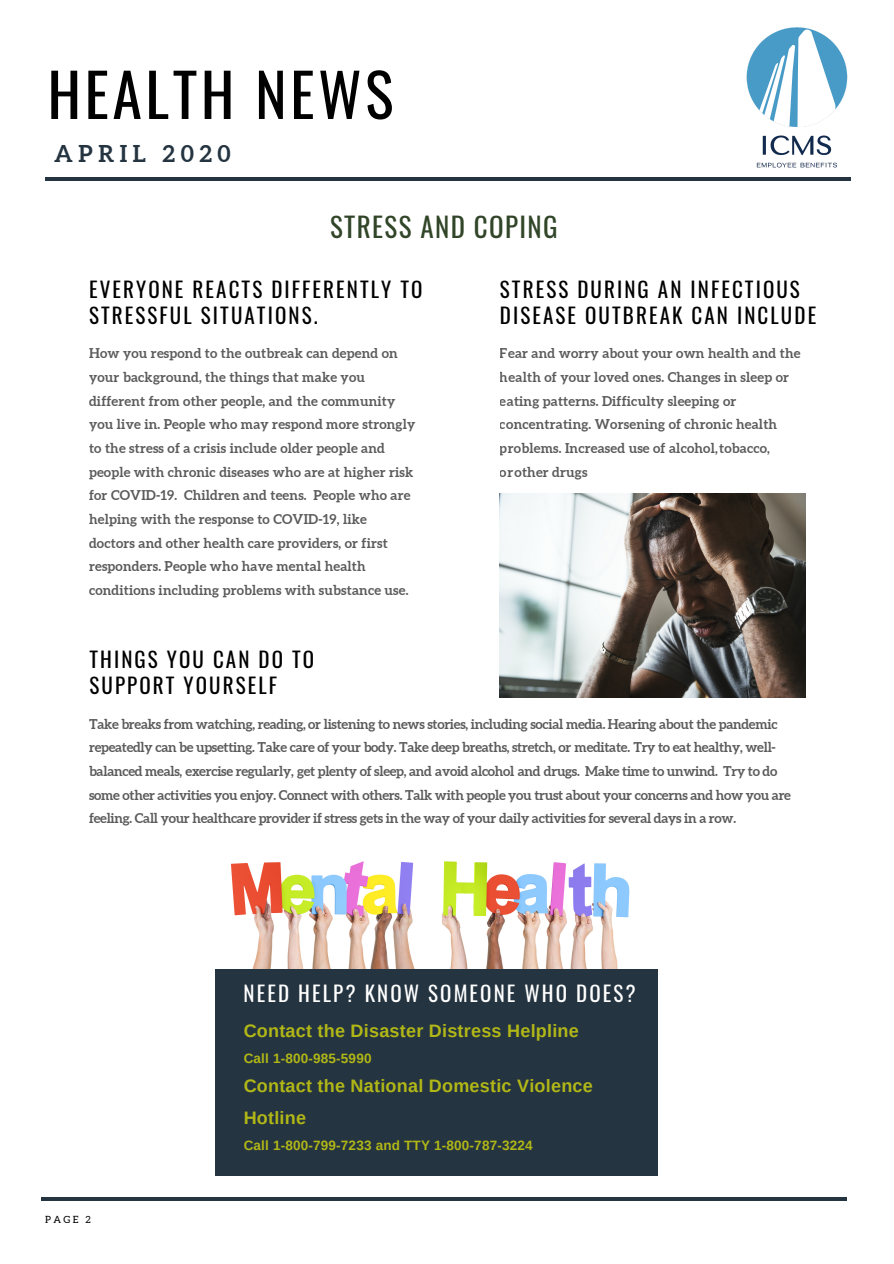
<style>
.page{position:relative;width:894px;height:1264px;background:#fff}
.page>*{position:absolute;margin:0;border:0;box-sizing:border-box;transform-origin:0 0}
.t1{font:59.55px "Oswald";letter-spacing:.06em;color:#000}
.t2{font:27px "Oswald";letter-spacing:.05em;color:#314528}
.t3{font:700 23.25px "Aleo";letter-spacing:.24em;color:#243440}
.t4{font:21px/26px "Oswald";letter-spacing:.1em;color:#000}
.t5{font:21px "Oswald";letter-spacing:.1em;color:#fff}
.t6{font:700 18px/31.5px "Arimo";letter-spacing:.015em;color:#ff0}
.t7{font:700 13.5px/23.7px "Aleo";letter-spacing:.015em;color:#000}
.t8{font:700 13.5px/23.7px "Aleo";letter-spacing:-.02em;color:#000}
.t9{font:700 13.5px "Arimo";letter-spacing:.015em;color:#ff0}
.t10{font:9.9px "Aleo";color:#000}
</style>
<div class="page">
<hr style="left:45px;top:177px;width:805px;height:4px;background:#243440">
<hr style="left:41px;top:1197px;width:805px;height:3px;background:#243440">
<img style="left:746px;top:28px;width:101px;height:139px">
<div style="left:215px;top:968px;width:442px;height:207px;background:#243440"></div>
<img style="left:230px;top:861px;width:400px;height:107px">
<img style="left:499px;top:493px;width:306px;height:204px">
<h1 class="t1" style="left:48px;top:48px;width:347px">HEALTH NEWS</h1>
<h3 class="t3" style="left:54px;top:140px;width:178px">APRIL 2020</h3>
<h2 class="t2" style="left:330px;top:206px;width:229px">STRESS AND COPING</h2>
<h3 class="t4" style="left:89px;top:276px;width:335px">EVERYONE REACTS DIFFERENTLY TO<br>STRESSFUL SITUATIONS.</h3>
<h3 class="t4" style="left:499px;top:276px;width:318px">STRESS DURING AN INFECTIOUS<br>DISEASE OUTBREAK CAN INCLUDE</h3>
<p class="t7" style="left:499px;top:341px;width:302px">Fear and worry about your own health and the health of your loved ones. Changes in sleep or eating patterns. Difficulty sleeping or concentrating. Worsening of chronic health problems. Increased use of alcohol,tobacco, orother drugs</p>
<p class="t7" style="left:89px;top:341px;width:328px">How you respond to the outbreak can depend on your background, the things that make you different from other people, and the community you live in. People who may respond more strongly to the stress of a crisis include older people and people with chronic diseases who are at higher risk for COVID-19. Children and teens. People who are helping with the response to COVID-19, like doctors and other health care providers, or first responders. People who have mental health conditions including problems with substance use.</p>
<h3 class="t4" style="left:89px;top:645px;width:226px">THINGS YOU CAN DO TO<br>SUPPORT YOURSELF</h3>
<p class="t8" style="left:89px;top:711px;width:703px">Take breaks from watching, reading, or listening to news stories, including social media. Hearing about the pandemic repeatedly can be upsetting. Take care of your body. Take deep breaths, stretch, or meditate. Try to eat healthy, well&shy;balanced meals, exercise regularly, get plenty of sleep, and avoid alcohol and drugs. Make time to unwind. Try to do some other activities you enjoy. Connect with others. Talk with people you trust about your concerns and how you are feeling. Call your healthcare provider if stress gets in the way of your daily activities for several days in a row.</p>
<h3 class="t5" style="left:243px;top:977px;width:393px">NEED HELP? KNOW SOMEONE WHO DOES?</h3>
<p class="t10" style="left:45px;top:1213px;width:47px">PAGE 2</p>
<h3 class="t6" style="left:243px;top:1015px;width:337px">Contact the Disaster Distress Helpline</h3>
<p class="t9" style="left:243px;top:1050px;width:129px">Call 1-800-985-5990</p>
<h3 class="t6" style="left:243px;top:1070px;width:351px">Contact the National Domestic Violence<br>Hotline</h3>
<p class="t9" style="left:243px;top:1137px;width:290px">Call 1-800-799-7233 and TTY 1-800-787-3224</p>
</div>
